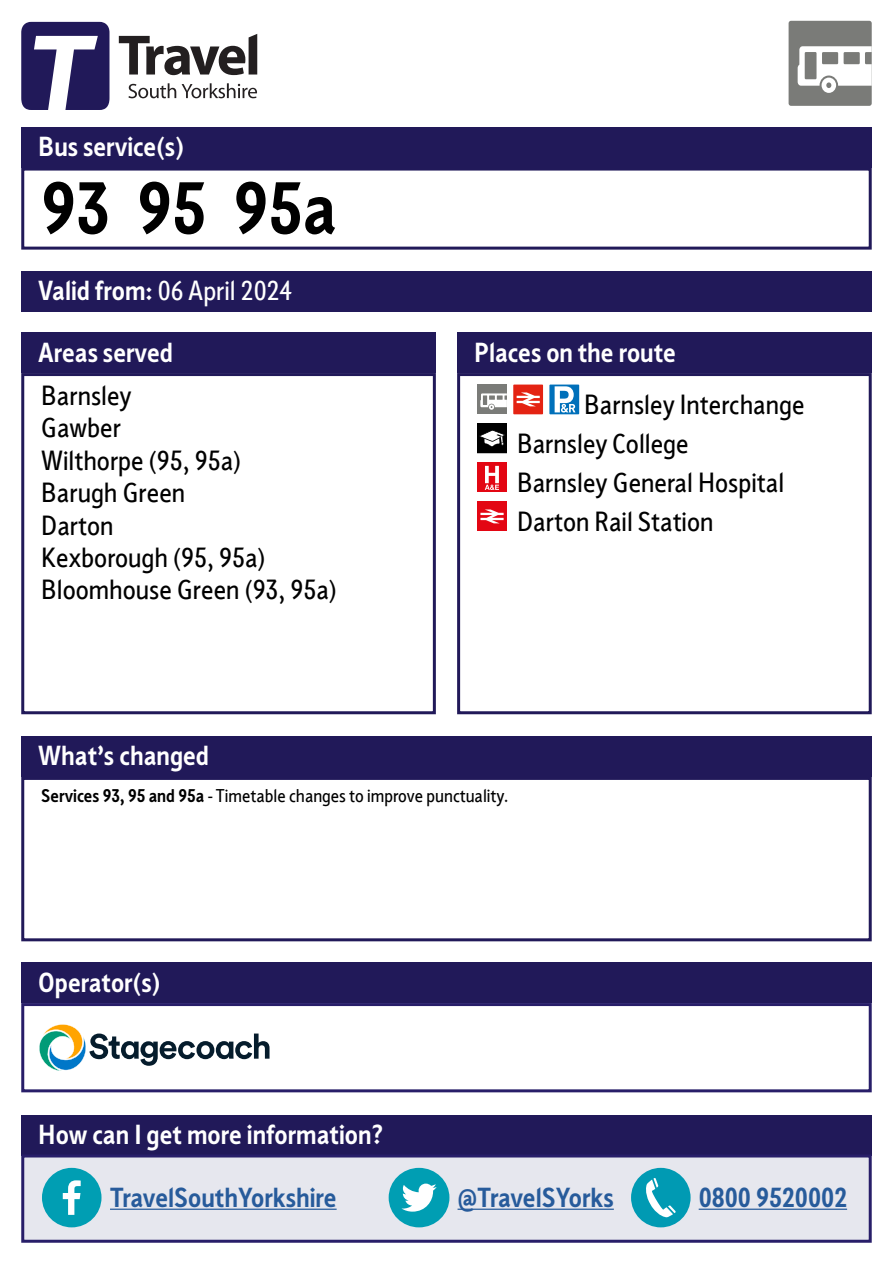
<style>
.page{position:relative;width:893px;height:1263px;background:#fff}
.page>*{position:absolute;margin:0;border:0;box-sizing:border-box;transform-origin:0 0}
.t1{font:700 72px "Sheffield Sans 2";color:#000}
.t2{font:27px/32.4px "Sheffield Sans Karto";color:#000}
.t3{font:700 27px "Sheffield Sans 2";color:#fff}
.t4{font:700 27px "Sheffield Sans 2";color:#275b9b}
.t5{font:27px "Sheffield Sans Karto";color:#fff}
.t6{font:18px "Sheffield Sans Karto";color:#000}
.s1{font-family:"Sheffield Sans 2";font-weight:700}
</style>
<div class="page">
<div style="left:21px;top:271px;width:851px;height:40px;background:#211959"></div>
<div style="left:21px;top:127px;width:851px;height:41px;background:#211959"></div>
<div style="left:21px;top:168px;width:851px;height:82px;border:3px solid #211959"></div>
<div style="left:21px;top:736px;width:851px;height:41px;background:#211959"></div>
<div style="left:21px;top:777px;width:851px;height:164px;border:3px solid #211959"></div>
<div style="left:21px;top:333px;width:415px;height:40px;background:#211959"></div>
<div style="left:21px;top:373px;width:415px;height:341px;border:3px solid #211959"></div>
<div style="left:457px;top:333px;width:415px;height:40px;background:#211959"></div>
<div style="left:477px;top:385px;width:30px;height:29px;background:#7a7b78"></div>
<svg style="left:480px;top:393px;width:27px;height:17px"></svg>
<div style="left:513px;top:385px;width:30px;height:29px;background:#e42313"></div>
<svg style="left:517px;top:392px;width:23px;height:14px"></svg>
<svg style="left:549px;top:385px;width:30px;height:29px"></svg>
<svg style="left:555px;top:386px;width:20px;height:26px"></svg>
<svg style="left:477px;top:424px;width:30px;height:29px"></svg>
<div style="left:477px;top:463px;width:30px;height:29px;background:#e30613"></div>
<svg style="left:485px;top:466px;width:14px;height:24px"></svg>
<div style="left:477px;top:502px;width:30px;height:29px;background:#e30613"></div>
<svg style="left:480px;top:509px;width:24px;height:14px"></svg>
<div style="left:457px;top:373px;width:415px;height:341px;border:3px solid #211959"></div>
<div style="left:21px;top:962px;width:851px;height:41px;background:#211959"></div>
<div style="left:21px;top:1003px;width:851px;height:89px;border:3px solid #281e69"></div>
<div style="left:789px;top:21px;width:83px;height:85px;background:#7a7b78;border-radius:3px"></div>
<svg style="left:798px;top:46px;width:74px;height:47px"></svg>
<div style="left:21px;top:1115px;width:851px;height:40px;background:#211959"></div>
<div style="left:21px;top:1154px;width:851px;height:89px;background:#e6e7ee;border:3px solid #281e69"></div>
<hr style="left:110px;top:1208px;width:227px;height:2px;background:#275b9b">
<hr style="left:458px;top:1208px;width:156px;height:2px;background:#275b9b">
<hr style="left:699px;top:1208px;width:148px;height:2px;background:#275b9b">
<div style="left:42px;top:1168px;width:60px;height:59px;background:#009eb3;border-radius:50%"></div>
<svg style="left:63px;top:1180px;width:18px;height:35px"></svg>
<div style="left:389px;top:1168px;width:60px;height:59px;background:#009eb3;border-radius:50%"></div>
<svg style="left:401px;top:1183px;width:36px;height:28px"></svg>
<div style="left:631px;top:1168px;width:60px;height:59px;background:#009ab3;border-radius:50%"></div>
<svg style="left:646px;top:1178px;width:30px;height:39px"></svg>
<svg style="left:39px;top:1024px;width:231px;height:47px"></svg>
<svg style="left:128px;top:83px;width:48px;height:15px"></svg>
<svg style="left:182px;top:83px;width:75px;height:15px"></svg>
<svg style="left:119px;top:34px;width:138px;height:41px"></svg>
<svg style="left:21px;top:22px;width:88px;height:88px"></svg>
<p class="t3" style="left:38px;top:128px;width:147px">Bus service(s)</p>
<h1 class="t1" style="left:41px;top:160px;width:297px">93 95 95a</h1>
<p class="t5" style="left:38px;top:275px;width:256px"><span class="s1">Valid from:</span> 06 April 2024</p>
<p class="t3" style="left:38px;top:334px;width:136px">Areas served</p>
<p class="t2" style="left:41px;top:380px;width:297px">Barnsley<br>Gawber<br>Wilthorpe (95, 95a)<br>Barugh Green<br>Darton<br>Kexborough (95, 95a)<br>Bloomhouse Green (93, 95a)</p>
<p class="t3" style="left:474px;top:334px;width:203px">Places on the route</p>
<p class="t2" style="left:517px;top:386px;width:289px;line-height:39px;text-indent:67px">Barnsley Interchange<br>Barnsley College<br>Barnsley General Hospital<br>Darton Rail Station</p>
<p class="t3" style="left:38px;top:738px;width:172px">What’s changed</p>
<p class="t6" style="left:41px;top:785px;width:469px"><span class="s1">Services 93, 95 and 95a</span> - Timetable changes to improve punctuality.</p>
<p class="t3" style="left:38px;top:964px;width:124px">Operator(s)</p>
<p class="t3" style="left:38px;top:1116px;width:347px">How can I get more information?</p>
<p class="t4" style="left:110px;top:1179px;width:228px">TravelSouthYorkshire</p>
<p class="t4" style="left:458px;top:1179px;width:158px">@TravelSYorks</p>
<p class="t4" style="left:699px;top:1179px;width:150px">0800 9520002</p>
</div>
